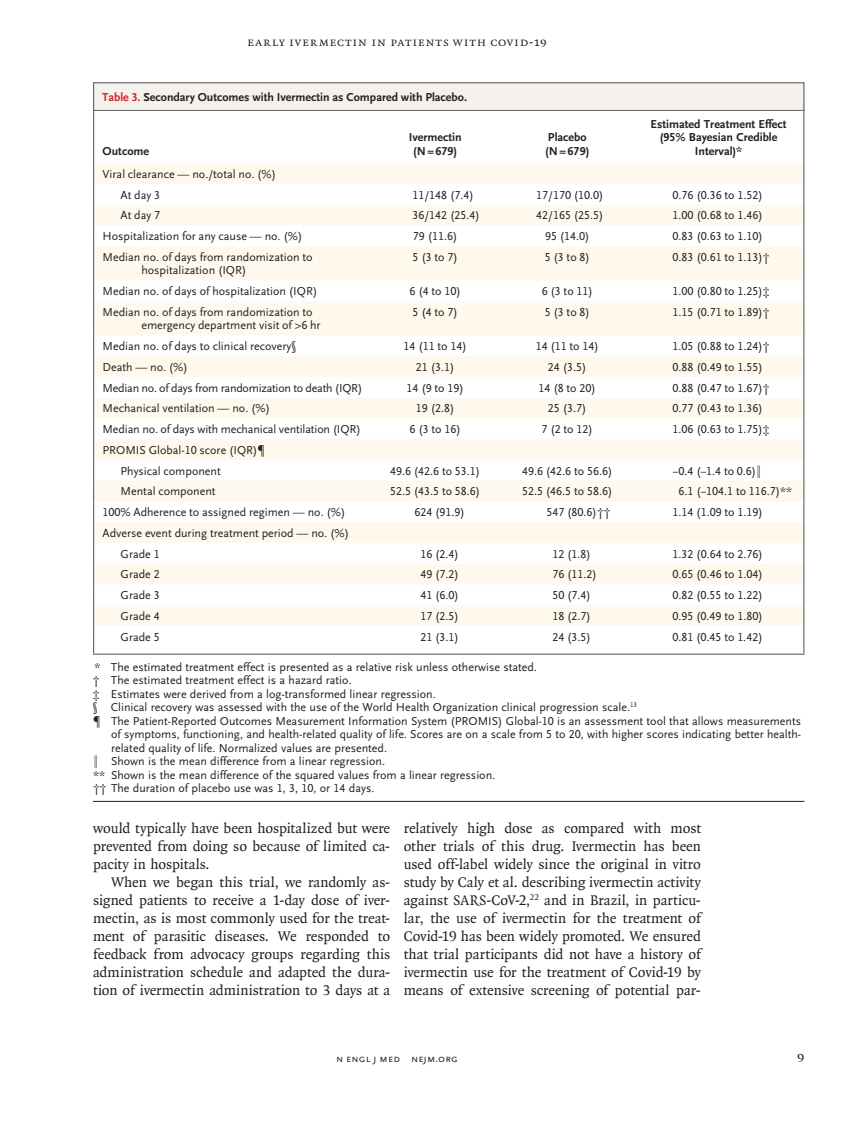
<style>
.page{position:relative;width:851px;height:1134px;background:#fff}
.page>*{position:absolute;margin:0;border:0;box-sizing:border-box;transform-origin:0 0}
.t1{font:15px/18px "OTNEJM Quadraat";letter-spacing:-.005em;color:#231f20;text-align:justify}
.t2{font:14.25px "OTNEJM Quadraat Cap";color:#231f20}
.t3{font:12.75px "OTNEJM Quadraat Small Cap";letter-spacing:.06em;color:#231f20}
.t4{font:12px/20.7px "OTNEJM Scala Sans LF";color:#231f20}
.t5{font:700 12px/13.5px "OTNEJM Scala Sans LF";color:#231f20;text-align:center}
.t6{font:12px "OTNEJM Scala Sans LF";letter-spacing:-.02em;color:#231f20}
.t7{font:10.8px "OTNEJM Scala Sans LF Cap";letter-spacing:.01em;color:#231f20}
.s1{color:#d1232a}
</style>
<div class="page">
<div style="left:93px;top:83px;width:711px;height:28px;background:#f5f1eb"></div>
<div style="left:93px;top:82px;width:711px;height:29px;border:1px solid #636366"></div>
<hr style="left:93px;top:110px;width:711px;height:1px;background:#636366">
<svg style="left:94px;top:164px;width:709px;height:462px;fill:#fef9ec"></svg>
<hr style="left:93px;top:110px;width:1px;height:54px;background:#636366">
<hr style="left:803px;top:110px;width:1px;height:54px;background:#636366">
<svg style="left:93px;top:164px;width:1px;height:82px"></svg>
<svg style="left:803px;top:164px;width:1px;height:82px"></svg>
<hr style="left:93px;top:246px;width:1px;height:34px;background:#636366">
<hr style="left:803px;top:246px;width:1px;height:34px;background:#636366">
<svg style="left:93px;top:280px;width:1px;height:21px"></svg>
<svg style="left:803px;top:280px;width:1px;height:21px"></svg>
<hr style="left:93px;top:301px;width:1px;height:34px;background:#636366">
<hr style="left:803px;top:301px;width:1px;height:34px;background:#636366">
<svg style="left:93px;top:335px;width:1px;height:319px"></svg>
<svg style="left:803px;top:335px;width:1px;height:319px"></svg>
<hr style="left:93px;top:654px;width:276px;height:1px;background:#636366">
<hr style="left:369px;top:654px;width:132px;height:1px;background:#636366">
<hr style="left:501px;top:654px;width:132px;height:1px;background:#636366">
<hr style="left:633px;top:654px;width:171px;height:1px;background:#636366">
<hr style="left:93px;top:801px;width:711px;height:1px;background:#231f20">
<p class="t3" style="left:247px;top:35px;width:301px">Early Ivermectin in Patients with Covid-19</p>
<p class="t5" style="left:102px;top:90px;width:366px"><span class="s1">Table 3.</span> Secondary Outcomes with Ivermectin as Compared with Placebo.</p>
<p class="t5" style="left:103px;top:145px;width:48px">Outcome</p>
<p class="t5" style="left:409px;top:131px;width:54px">Ivermectin (N=679)</p>
<p class="t5" style="left:545px;top:131px;width:46px;text-align:left">Placebo (N=679)</p>
<p class="t5" style="left:650px;top:118px;width:137px">Estimated Treatment Effect (95% Bayesian Credible<br>Interval)*</p>
<p class="t4" style="left:121px;top:164px;width:157px;text-indent:-18px">Viral clearance — no./total no. (%)<br>At day 3</p>
<p class="t4" style="left:412px;top:185px;width:63px">11/148 (7.4)</p>
<p class="t4" style="left:536px;top:185px;width:69px">17/170 (10.0)</p>
<p class="t4" style="left:672px;top:185px;width:92px">0.76 (0.36 to 1.52)</p>
<p class="t4" style="left:121px;top:205px;width:41px">At day 7</p>
<p class="t4" style="left:412px;top:205px;width:69px">36/142 (25.4)</p>
<p class="t4" style="left:536px;top:205px;width:69px">42/165 (25.5)</p>
<p class="t4" style="left:672px;top:205px;width:92px">1.00 (0.68 to 1.46)</p>
<p class="t4" style="left:103px;top:226px;width:201px">Hospitalization for any cause — no. (%)</p>
<p class="t4" style="left:413px;top:226px;width:46px">79 (11.6)</p>
<p class="t4" style="left:545px;top:226px;width:46px">95 (14.0)</p>
<p class="t4" style="left:672px;top:226px;width:92px">0.83 (0.63 to 1.10)</p>
<p class="t4" style="left:141px;top:251px;width:173px;line-height:13.5px;text-indent:-39px">Median no. of days from randomization to hospitalization (IQR)</p>
<p class="t4" style="left:412px;top:247px;width:47px">5 (3 to 7)</p>
<p class="t4" style="left:544px;top:247px;width:47px">5 (3 to 8)</p>
<p class="t4" style="left:672px;top:247px;width:99px">0.83 (0.61 to 1.13)†</p>
<p class="t4" style="left:103px;top:281px;width:216px">Median no. of days of hospitalization (IQR)</p>
<p class="t4" style="left:409px;top:281px;width:53px">6 (4 to 10)</p>
<p class="t4" style="left:541px;top:281px;width:53px">6 (3 to 11)</p>
<p class="t4" style="left:672px;top:281px;width:99px">1.00 (0.80 to 1.25)‡</p>
<p class="t4" style="left:141px;top:306px;width:181px;line-height:13.5px;text-indent:-39px">Median no. of days from randomization to emergency department visit of &gt;6 hr</p>
<p class="t4" style="left:412px;top:302px;width:47px">5 (4 to 7)</p>
<p class="t4" style="left:544px;top:302px;width:47px">5 (3 to 8)</p>
<p class="t4" style="left:672px;top:302px;width:99px">1.15 (0.71 to 1.89)†</p>
<p class="t4" style="left:103px;top:336px;width:195px">Median no. of days to clinical recovery§</p>
<p class="t4" style="left:403px;top:336px;width:65px">14 (11 to 14)</p>
<p class="t4" style="left:535px;top:336px;width:65px">14 (11 to 14)</p>
<p class="t4" style="left:672px;top:336px;width:99px">1.05 (0.88 to 1.24)†</p>
<p class="t4" style="left:103px;top:357px;width:87px">Death — no. (%)</p>
<p class="t4" style="left:416px;top:357px;width:40px">21 (3.1)</p>
<p class="t4" style="left:548px;top:357px;width:40px">24 (3.5)</p>
<p class="t4" style="left:672px;top:357px;width:92px">0.88 (0.49 to 1.55)</p>
<p class="t6" style="left:103px;top:381px;width:261px">Median no. of days from randomization to death (IQR)</p>
<p class="t4" style="left:406px;top:378px;width:59px">14 (9 to 19)</p>
<p class="t4" style="left:538px;top:378px;width:59px">14 (8 to 20)</p>
<p class="t4" style="left:672px;top:378px;width:99px">0.88 (0.47 to 1.67)†</p>
<p class="t4" style="left:103px;top:398px;width:169px">Mechanical ventilation — no. (%)</p>
<p class="t4" style="left:416px;top:398px;width:40px">19 (2.8)</p>
<p class="t4" style="left:548px;top:398px;width:40px">25 (3.7)</p>
<p class="t4" style="left:672px;top:398px;width:92px">0.77 (0.43 to 1.36)</p>
<p class="t4" style="left:103px;top:419px;width:260px">Median no. of days with mechanical ventilation (IQR)</p>
<p class="t4" style="left:409px;top:419px;width:53px">6 (3 to 16)</p>
<p class="t4" style="left:541px;top:419px;width:53px">7 (2 to 12)</p>
<p class="t4" style="left:672px;top:419px;width:99px">1.06 (0.63 to 1.75)‡</p>
<p class="t4" style="left:121px;top:440px;width:146px;text-indent:-18px">PROMIS Global-10 score (IQR)¶<br>Physical component</p>
<p class="t4" style="left:390px;top:461px;width:92px">49.6 (42.6 to 53.1)</p>
<p class="t4" style="left:522px;top:461px;width:92px">49.6 (42.6 to 56.6)</p>
<p class="t4" style="left:673px;top:461px;width:90px">−0.4 (−1.4 to 0.6)‖</p>
<p class="t4" style="left:121px;top:481px;width:96px">Mental component</p>
<p class="t4" style="left:390px;top:481px;width:92px">52.5 (43.5 to 58.6)</p>
<p class="t4" style="left:522px;top:481px;width:92px">52.5 (46.5 to 58.6)</p>
<p class="t4" style="left:678px;top:481px;width:115px">6.1 (−104.1 to 116.7)**</p>
<p class="t4" style="left:103px;top:502px;width:244px">100% Adherence to assigned regimen — no. (%)</p>
<p class="t4" style="left:414px;top:502px;width:52px">624 (91.9)</p>
<p class="t4" style="left:546px;top:502px;width:66px">547 (80.6)††</p>
<p class="t4" style="left:672px;top:502px;width:92px">1.14 (1.09 to 1.19)</p>
<p class="t4" style="left:120px;top:523px;width:230px;text-indent:-18px">Adverse event during treatment period — no. (%)<br>Grade 1</p>
<p class="t4" style="left:420px;top:544px;width:40px">16 (2.4)</p>
<p class="t4" style="left:552px;top:544px;width:40px">12 (1.8)</p>
<p class="t4" style="left:672px;top:544px;width:92px">1.32 (0.64 to 2.76)</p>
<p class="t4" style="left:120px;top:564px;width:41px">Grade 2</p>
<p class="t4" style="left:420px;top:564px;width:40px">49 (7.2)</p>
<p class="t4" style="left:552px;top:564px;width:46px">76 (11.2)</p>
<p class="t4" style="left:672px;top:564px;width:92px">0.65 (0.46 to 1.04)</p>
<p class="t4" style="left:120px;top:585px;width:41px">Grade 3</p>
<p class="t4" style="left:420px;top:585px;width:40px">41 (6.0)</p>
<p class="t4" style="left:552px;top:585px;width:40px">50 (7.4)</p>
<p class="t4" style="left:672px;top:585px;width:92px">0.82 (0.55 to 1.22)</p>
<p class="t4" style="left:120px;top:606px;width:41px">Grade 4</p>
<p class="t4" style="left:420px;top:606px;width:40px">17 (2.5)</p>
<p class="t4" style="left:552px;top:606px;width:40px">18 (2.7)</p>
<p class="t4" style="left:672px;top:606px;width:92px">0.95 (0.49 to 1.80)</p>
<p class="t4" style="left:120px;top:627px;width:41px">Grade 5</p>
<p class="t4" style="left:420px;top:627px;width:40px">21 (3.1)</p>
<p class="t4" style="left:552px;top:627px;width:40px">24 (3.5)</p>
<p class="t4" style="left:672px;top:627px;width:92px">0.81 (0.45 to 1.42)</p>
<p class="t4" style="left:94px;top:657px;width:444px">* The estimated treatment effect is presented as a relative risk unless otherwise stated.</p>
<p class="t4" style="left:93px;top:670px;width:260px">† The estimated treatment effect is a hazard ratio.</p>
<p class="t4" style="left:93px;top:684px;width:344px">‡ Estimates were derived from a log-transformed linear regression.</p>
<p class="t4" style="left:93px;top:697px;width:545px">§ Clinical recovery was assessed with the use of the World Health Organization clinical progression scale.<sup>13</sup></p>
<p class="t4" style="left:93px;top:711px;width:709px">¶ The Patient-Reported Outcomes Measurement Information System (PROMIS) Global-10 is an assessment tool that allows measurements</p>
<p class="t4" style="left:111px;top:724px;width:691px">of symptoms, functioning, and health-related quality of life. Scores are on a scale from 5 to 20, with higher scores indicating better health-</p>
<p class="t4" style="left:111px;top:738px;width:277px">related quality of life. Normalized values are presented.</p>
<p class="t4" style="left:93px;top:751px;width:293px">‖ Shown is the mean difference from a linear regression.</p>
<p class="t4" style="left:93px;top:765px;width:403px">** Shown is the mean difference of the squared values from a linear regression.</p>
<p class="t4" style="left:93px;top:778px;width:283px">†† The duration of placebo use was 1, 3, 10, or 14 days.</p>
<p class="t1" style="left:93px;top:819px;width:298px">would typically have been hospitalized but were prevented from doing so because of limited ca&shy;pacity in hospitals.</p>
<p class="t1" style="left:93px;top:873px;width:299px;text-indent:18px">When we began this trial, we randomly as&shy;signed patients to receive a 1-day dose of iver&shy;mectin, as is most commonly used for the treat&shy;ment of parasitic diseases. We responded to feedback from advocacy groups regarding this administration schedule and adapted the dura&shy;tion of ivermectin administration to 3 days at a</p>
<p class="t1" style="left:403px;top:819px;width:299px">relatively high dose as compared with most other trials of this drug. Ivermectin has been used off-label widely since the original in vitro study by Caly et al. describing ivermectin activity against SARS-CoV-2,<sup>22</sup> and in Brazil, in particu&shy;lar, the use of ivermectin for the treatment of Covid-19 has been widely promoted. We ensured that trial participants did not have a history of ivermectin use for the treatment of Covid-19 by means of extensive screening of potential par-</p>
<p class="t7" style="left:336px;top:1053px;width:123px">n engl j med nejm.org</p>
<p class="t2" style="left:797px;top:1048px;width:9px">9</p>
</div>
